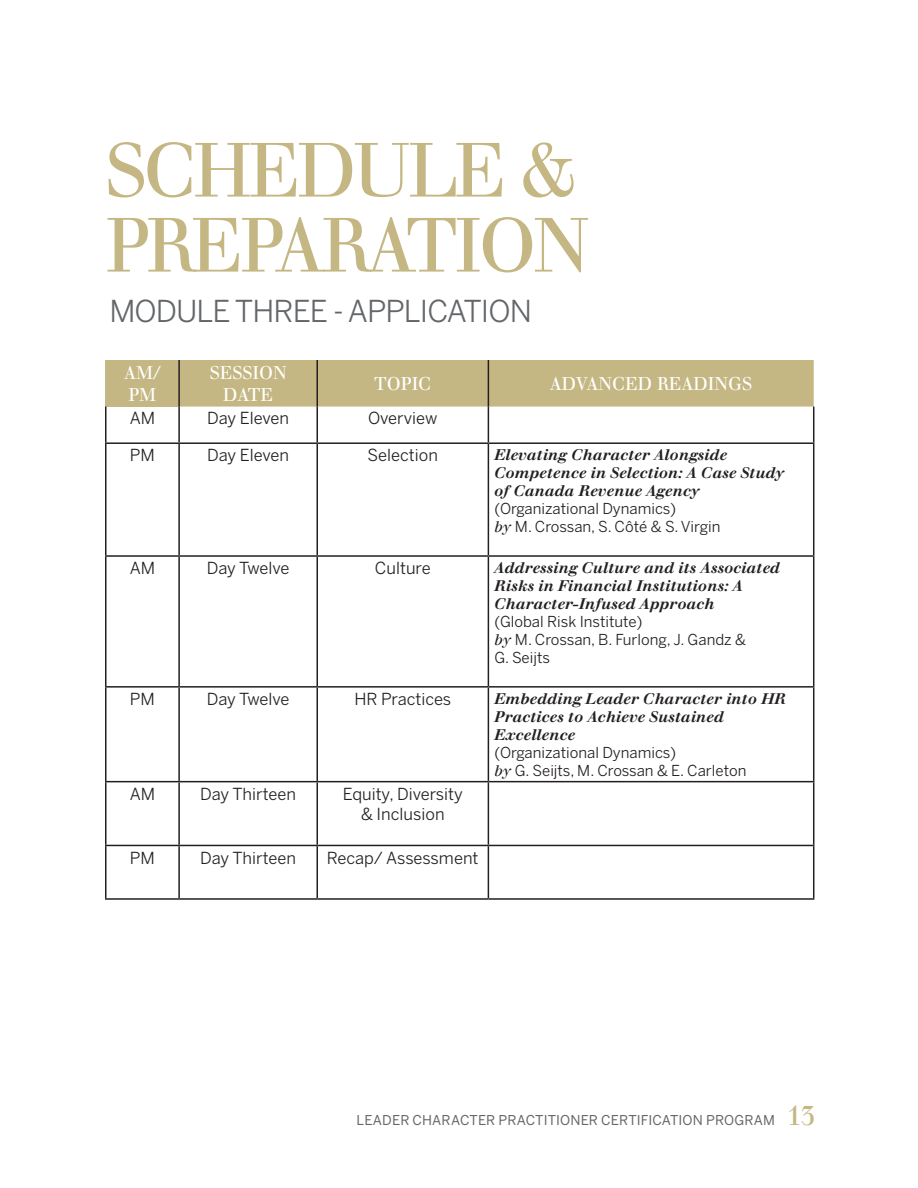
<style>
.page{position:relative;width:918px;height:1188px;background:#fff}
.page>*{position:absolute;margin:0;border:0;box-sizing:border-box;transform-origin:0 0}
.t1{font:75px/75px "Walbaum Com";letter-spacing:-.05em;color:#c5b783}
.t2{font:30px "Benton Sans";letter-spacing:-.03em;color:#63666a}
.t3{font:18px/21.6px "Walbaum Com";color:#fff}
.t4{font:16.5px/19.8px "Benton Sans";color:#231f20;text-align:center}
.t5{font:italic 700 15px/18px "Walbaum Com";color:#231f20}
.t6{font:15px/18px "Benton Sans";color:#231f20}
.t7{font:13.5px "Benton Sans";letter-spacing:.005em;color:#63666a}
.s1{font-family:"Benton Sans";font-weight:400;font-style:normal}
.s2{font-family:"Walbaum Com";font-style:italic}
.s3{font-family:"Walbaum Com";font-size:27px;color:#c5b783}
</style>
<div class="page">
<div style="left:106px;top:360px;width:73px;height:47px;background:#c5b783"></div>
<div style="left:180px;top:360px;width:634px;height:47px;background:#c5b783"></div>
<hr style="left:178px;top:360px;width:2px;height:47px;background:#231f20">
<hr style="left:316px;top:360px;width:2px;height:47px;background:#231f20">
<hr style="left:488px;top:360px;width:1px;height:47px;background:#231f20">
<hr style="left:105px;top:407px;width:1px;height:35px;background:#231f20">
<hr style="left:178px;top:407px;width:2px;height:35px;background:#231f20">
<hr style="left:316px;top:407px;width:2px;height:35px;background:#231f20">
<hr style="left:488px;top:407px;width:1px;height:35px;background:#231f20">
<hr style="left:813px;top:407px;width:1px;height:35px;background:#231f20">
<hr style="left:105px;top:442px;width:74px;height:2px;background:#231f20">
<hr style="left:105px;top:444px;width:1px;height:111px;background:#231f20">
<hr style="left:179px;top:442px;width:138px;height:2px;background:#231f20">
<hr style="left:178px;top:444px;width:2px;height:111px;background:#231f20">
<hr style="left:317px;top:442px;width:171px;height:2px;background:#231f20">
<hr style="left:316px;top:444px;width:2px;height:111px;background:#231f20">
<hr style="left:488px;top:442px;width:326px;height:2px;background:#231f20">
<hr style="left:488px;top:444px;width:1px;height:111px;background:#231f20">
<hr style="left:813px;top:444px;width:1px;height:111px;background:#231f20">
<hr style="left:105px;top:555px;width:74px;height:2px;background:#231f20">
<hr style="left:105px;top:557px;width:1px;height:129px;background:#231f20">
<hr style="left:179px;top:555px;width:138px;height:2px;background:#231f20">
<hr style="left:178px;top:557px;width:2px;height:129px;background:#231f20">
<hr style="left:317px;top:555px;width:171px;height:2px;background:#231f20">
<hr style="left:316px;top:557px;width:2px;height:129px;background:#231f20">
<hr style="left:488px;top:555px;width:326px;height:2px;background:#231f20">
<hr style="left:488px;top:557px;width:1px;height:129px;background:#231f20">
<hr style="left:813px;top:557px;width:1px;height:129px;background:#231f20">
<hr style="left:105px;top:686px;width:74px;height:2px;background:#231f20">
<hr style="left:105px;top:688px;width:1px;height:93px;background:#231f20">
<hr style="left:179px;top:686px;width:138px;height:2px;background:#231f20">
<hr style="left:178px;top:688px;width:2px;height:93px;background:#231f20">
<hr style="left:317px;top:686px;width:171px;height:2px;background:#231f20">
<hr style="left:316px;top:688px;width:2px;height:93px;background:#231f20">
<hr style="left:488px;top:686px;width:326px;height:2px;background:#231f20">
<hr style="left:488px;top:688px;width:1px;height:93px;background:#231f20">
<hr style="left:813px;top:688px;width:1px;height:93px;background:#231f20">
<hr style="left:105px;top:781px;width:74px;height:1px;background:#231f20">
<hr style="left:105px;top:782px;width:1px;height:63px;background:#231f20">
<hr style="left:179px;top:781px;width:138px;height:1px;background:#231f20">
<hr style="left:178px;top:782px;width:2px;height:63px;background:#231f20">
<hr style="left:317px;top:781px;width:171px;height:1px;background:#231f20">
<hr style="left:316px;top:782px;width:2px;height:63px;background:#231f20">
<hr style="left:488px;top:781px;width:326px;height:1px;background:#231f20">
<hr style="left:488px;top:782px;width:1px;height:63px;background:#231f20">
<hr style="left:813px;top:782px;width:1px;height:63px;background:#231f20">
<hr style="left:105px;top:845px;width:74px;height:1px;background:#231f20">
<hr style="left:105px;top:846px;width:1px;height:52px;background:#231f20">
<hr style="left:179px;top:845px;width:138px;height:1px;background:#231f20">
<hr style="left:178px;top:846px;width:2px;height:52px;background:#231f20">
<hr style="left:317px;top:845px;width:171px;height:1px;background:#231f20">
<hr style="left:316px;top:846px;width:2px;height:52px;background:#231f20">
<hr style="left:488px;top:845px;width:326px;height:1px;background:#231f20">
<hr style="left:488px;top:846px;width:1px;height:52px;background:#231f20">
<hr style="left:813px;top:846px;width:1px;height:52px;background:#231f20">
<hr style="left:105px;top:898px;width:74px;height:2px;background:#231f20">
<hr style="left:179px;top:898px;width:138px;height:2px;background:#231f20">
<hr style="left:317px;top:898px;width:171px;height:2px;background:#231f20">
<hr style="left:488px;top:898px;width:326px;height:2px;background:#231f20">
<p class="t1" style="left:105px;top:133px;width:486px">SCHEDULE &amp;<br>PREPARATION</p>
<p class="t2" style="left:109px;top:294px;width:424px">MODULE THREE - APPLICATION</p>
<p class="t3" style="left:124px;top:362px;width:38px">AM/<br>PM</p>
<p class="t3" style="left:210px;top:362px;width:79px;text-align:center">SESSION<br>DATE</p>
<p class="t3" style="left:374px;top:373px;width:59px">TOPIC</p>
<p class="t3" style="left:550px;top:373px;width:204px">ADVANCED READINGS</p>
<p class="t4" style="left:130px;top:408px;width:27px">AM</p>
<p class="t4" style="left:207px;top:408px;width:84px">Day Eleven</p>
<p class="t4" style="left:368px;top:408px;width:71px">Overview</p>
<p class="t4" style="left:130px;top:445px;width:26px">PM</p>
<p class="t4" style="left:207px;top:445px;width:84px">Day Eleven</p>
<p class="t4" style="left:368px;top:445px;width:72px">Selection</p>
<p class="t5" style="left:494px;top:446px;width:291px">Elevating Character Alongside<br>Competence in Selection: A Case Study of Canada Revenue Agency <span class="s1">(Organizational Dynamics)</span></p>
<p class="t6" style="left:494px;top:517px;width:228px"><span class="s2">by</span> M. Crossan, S. Côté &amp; S. Virgin</p>
<p class="t4" style="left:130px;top:558px;width:27px">AM</p>
<p class="t4" style="left:207px;top:558px;width:84px">Day Twelve</p>
<p class="t4" style="left:375px;top:558px;width:57px">Culture</p>
<p class="t5" style="left:494px;top:559px;width:287px">Addressing Culture and its Associated<br>Risks in Financial Institutions: A<br>Character-Infused Approach</p>
<p class="t6" style="left:494px;top:612px;width:150px">(Global Risk Institute)</p>
<p class="t6" style="left:494px;top:630px;width:253px"><span class="s2">by</span> M. Crossan, B. Furlong, J. Gandz &amp;<br>G. Seijts</p>
<p class="t4" style="left:130px;top:689px;width:26px">PM</p>
<p class="t4" style="left:207px;top:689px;width:84px">Day Twelve</p>
<p class="t4" style="left:354px;top:689px;width:98px">HR Practices</p>
<p class="t5" style="left:494px;top:689px;width:293px">Embedding Leader Character into HR<br>Practices to Achieve Sustained<br>Excellence</p>
<p class="t6" style="left:494px;top:743px;width:183px">(Organizational Dynamics)</p>
<p class="t6" style="left:494px;top:761px;width:253px"><span class="s2">by</span> G. Seijts, M. Crossan &amp; E. Carleton</p>
<p class="t4" style="left:130px;top:784px;width:27px">AM</p>
<p class="t4" style="left:200px;top:784px;width:98px">Day Thirteen</p>
<p class="t4" style="left:343px;top:784px;width:121px">Equity, Diversity &amp; Inclusion</p>
<p class="t4" style="left:130px;top:848px;width:26px">PM</p>
<p class="t4" style="left:200px;top:848px;width:98px">Day Thirteen</p>
<p class="t4" style="left:327px;top:848px;width:153px">Recap/ Assessment</p>
<p class="t7" style="left:357px;top:1112px;width:461px">LEADER CHARACTER PRACTITIONER CERTIFICATION PROGRAM <span class="s3">13</span></p>
</div>
